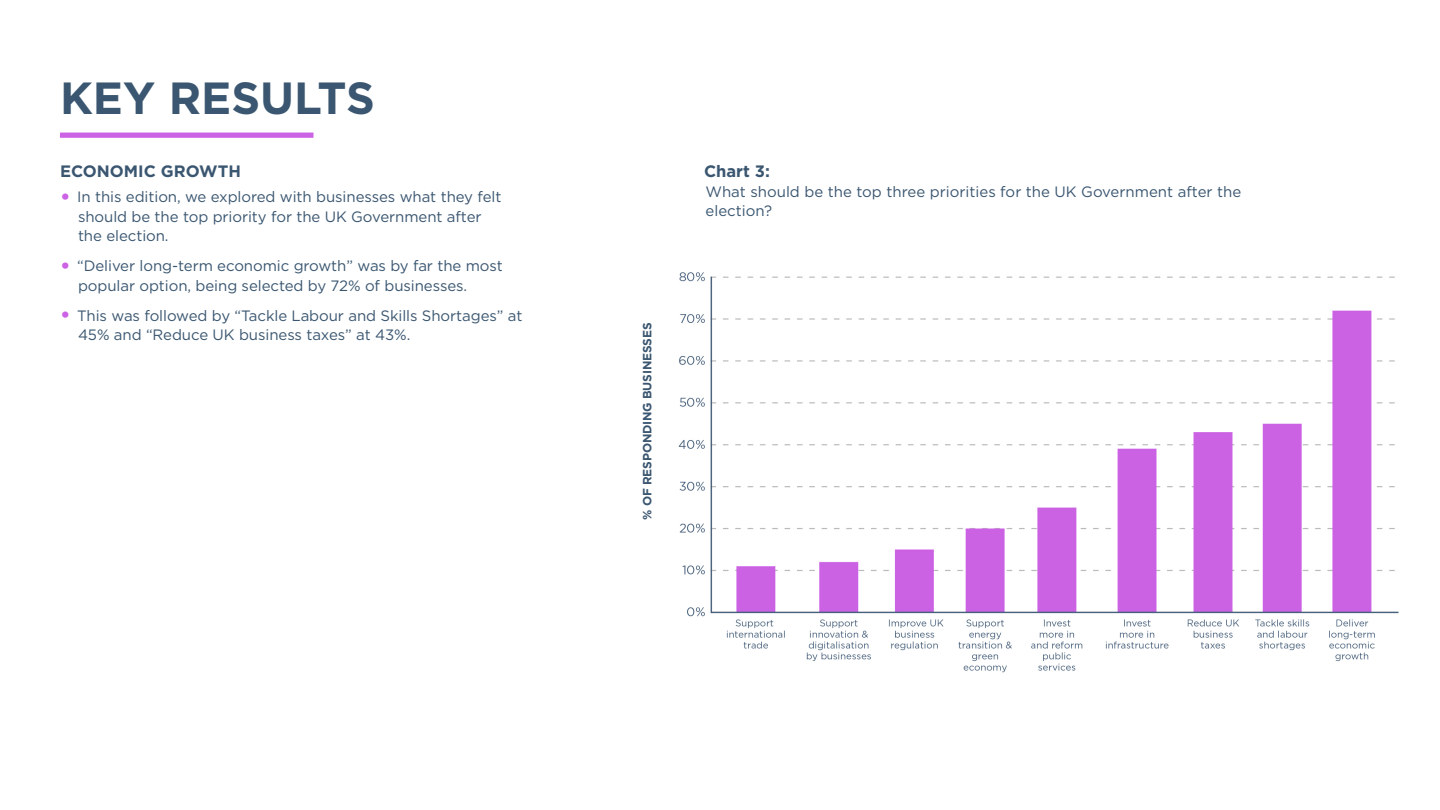
<style>
.page{position:relative;width:1440px;height:810px;background:#fff}
.page>*{position:absolute;margin:0;border:0;box-sizing:border-box;transform-origin:0 0}
.t1{font:700 45px "Gotham";color:#3a5670}
.SUBHEAD_1{font:700 16.5px "Gotham";color:#3a5670}
.SUBHEAD_1_lower{font:700 16.5px "Gotham";color:#3a5670}
.BODY{font:15px/19.5px "Gotham";letter-spacing:-.005em;color:#3a5670}
.Annotation_2{font:700 12px "Gotham";letter-spacing:-.015em;color:#3a5670}
.s1{font-weight:700;font-size:21px;color:#cc62e4}
</style>
<div class="page">
<div style="left:60px;top:133px;width:254px;height:5px;background:#cc62e4"></div>
<img style="left:678px;top:272px;width:721px;height:401px">
<p class="t1" style="left:60px;top:68px;width:316px">KEY RESULTS</p>
<p class="SUBHEAD_1" style="left:60px;top:160px;width:182px">ECONOMIC GROWTH</p>
<p class="BODY" style="left:78px;top:187px;width:425px;text-indent:-18px"><span class="s1">•</span> In this edition, we explored with businesses what they felt should be the top priority for the UK Government after the election.</p>
<p class="BODY" style="left:78px;top:256px;width:426px;text-indent:-18px"><span class="s1">•</span> “Deliver long-term economic growth” was by far the most popular option, being selected by 72% of businesses.</p>
<p class="BODY" style="left:78px;top:305px;width:446px;text-indent:-18px"><span class="s1">•</span> This was followed by “Tackle Labour and Skills Shortages” at<br>45% and “Reduce UK business taxes” at 43%.</p>
<p class="Annotation_2" style="left:639px;top:520px;width:198px;rotate:-90deg">% OF RESPONDING BUSINESSES</p>
<p class="SUBHEAD_1_lower" style="left:704px;top:160px;width:68px">Chart 3:</p>
<p class="BODY" style="left:706px;top:182px;width:537px">What should be the top three priorities for the UK Government after the election?</p>
</div>
